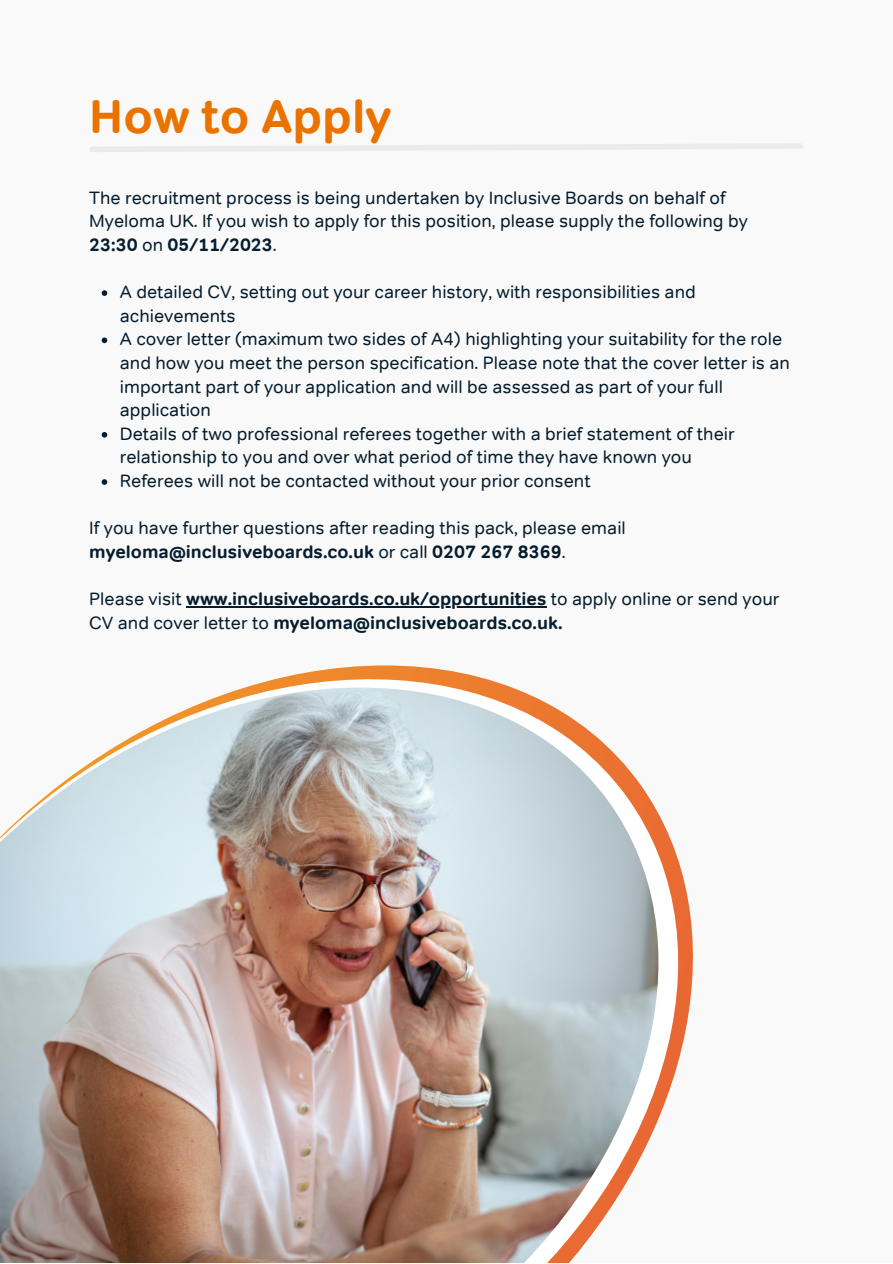
<style>
.page{position:relative;width:893px;height:1264px;background:#fff}
.page>*{position:absolute;margin:0;border:0;box-sizing:border-box;transform-origin:0 0}
.t1{font:700 48px "Tondo Trial";color:#ea7300}
.t2{font:18px/23.5px "Tondo Trial";color:#051d2e}
.t3{font:700 18px/23.5px "Tondo Trial";color:#051d2e}
.s1{font-weight:400}
</style>
<div class="page">
<div style="left:0;top:0;width:892px;height:1262px;background:#f9f9f9"></div>
<svg style="left:90px;top:143px;width:713px;height:9px"></svg>
<svg style="left:102px;top:290px;width:5px;height:6px"></svg>
<svg style="left:102px;top:337px;width:5px;height:6px"></svg>
<svg style="left:102px;top:432px;width:5px;height:5px"></svg>
<svg style="left:102px;top:479px;width:5px;height:6px"></svg>
<hr style="left:186px;top:606px;width:360px;height:1px;background:#051d2e">
<svg style="left:247px;top:665px;width:264px;height:22px"></svg>
<img style="left:0;top:687px;width:693px;height:575px">
<p class="t1" style="left:89px;top:87px;width:303px">How to Apply</p>
<p class="t2" style="left:89px;top:186px;width:660px">The recruitment process is being undertaken by Inclusive Boards on behalf of<br>Myeloma UK. If you wish to apply for this position, please supply the following by</p>
<p class="t3" style="left:89px;top:233px;width:189px">23:30 <span class="s1">on</span> 05/11/2023<span class="s1">.</span></p>
<p class="t2" style="left:120px;top:280px;width:577px">A detailed CV, setting out your career history, with responsibilities and achievements</p>
<p class="t2" style="left:120px;top:327px;width:671px">A cover letter (maximum two sides of A4) highlighting your suitability for the role and how you meet the person specification. Please note that the cover letter is an important part of your application and will be assessed as part of your full application</p>
<p class="t2" style="left:120px;top:422px;width:616px">Details of two professional referees together with a brief statement of their relationship to you and over what period of time they have known you</p>
<p class="t2" style="left:120px;top:469px;width:472px">Referees will not be contacted without your prior consent</p>
<p class="t2" style="left:89px;top:516px;width:538px">If you have further questions after reading this pack, please email</p>
<p class="t3" style="left:89px;top:540px;width:478px">myeloma@inclusiveboards.co.uk <span class="s1">or call</span> 0207 267 8369<span class="s1">.</span></p>
<p class="t3" style="left:89px;top:587px;width:691px"><span class="s1">Please visit</span> www.inclusiveboards.co.uk/opportunities <span class="s1">to apply online or send your<br>CV and cover letter to</span> myeloma@inclusiveboards.co.uk.</p>
</div>
